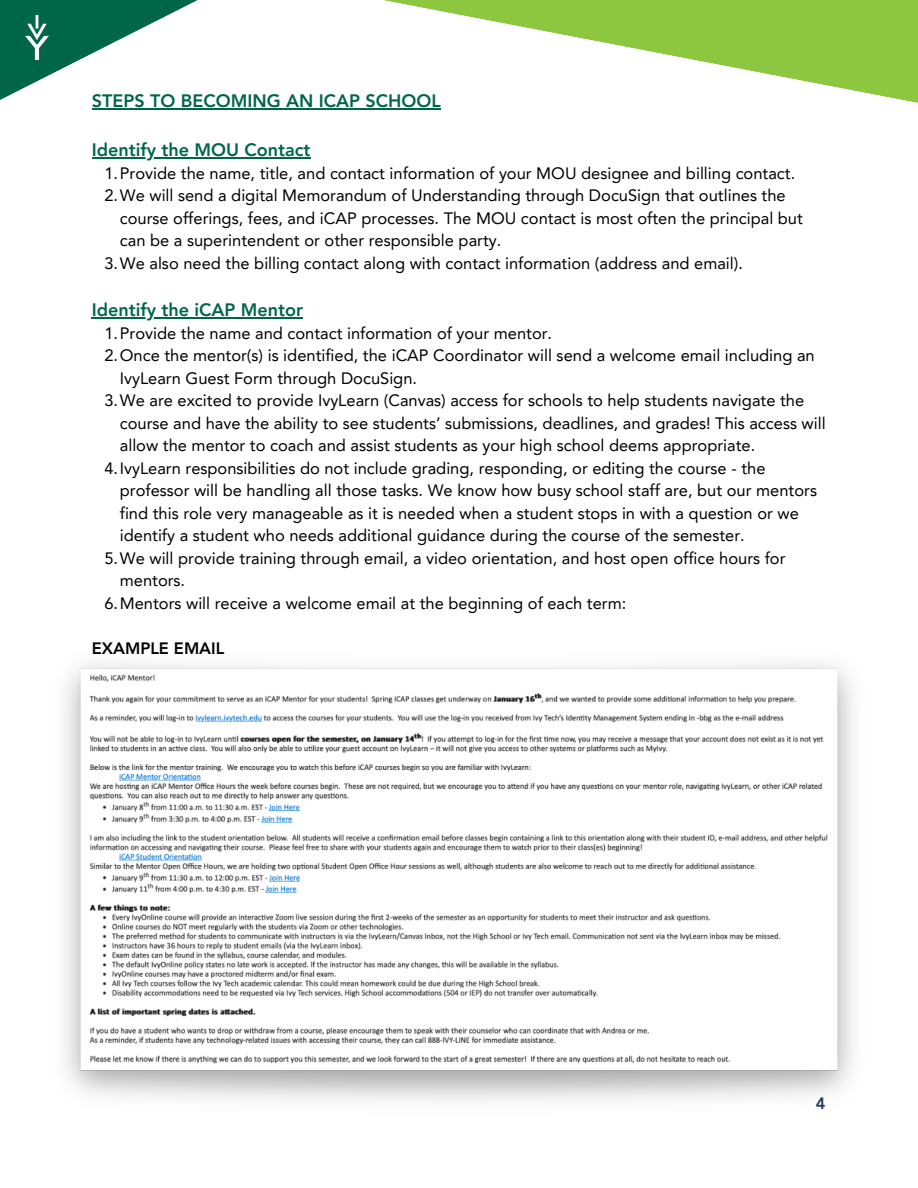
<style>
.page{position:relative;width:918px;height:1188px;background:#fff}
.page>*{position:absolute;margin:0;border:0;box-sizing:border-box;transform-origin:0 0}
.t1{font:800 18px "Avenir LT Pro";color:#006648}
.t2{font:16.5px/22.5px "Avenir LT Pro";color:#000}
.t3{font:800 16.5px "Avenir LT Pro";color:#000}
.t4{font:800 16.5px "Avenir LT Pro";color:#253959}
</style>
<div class="page">
<svg style="left:329px;top:0;width:589px;height:110px"></svg>
<svg style="left:0;top:0;width:329px;height:159px"></svg>
<img style="left:65px;top:663px;width:788px;height:438px">
<hr style="left:92px;top:108px;width:349px;height:1px;background:#006648">
<hr style="left:92px;top:158px;width:218px;height:1px;background:#006648">
<hr style="left:92px;top:317px;width:211px;height:1px;background:#006648">
<img style="left:26px;top:15px;width:22px;height:44px">
<p class="t1" style="left:92px;top:93px;width:350px">STEPS TO BECOMING AN ICAP SCHOOL</p>
<h1 class="t1" style="left:92px;top:143px;width:220px">Identify the MOU Contact</h1>
<h2 class="t2" style="left:104px;top:163px;width:692px">1.Provide the name, title, and contact information of your MOU designee and billing contact.</h2>
<p class="t2" style="left:120px;top:186px;width:685px;text-indent:-15px">2.We will send a digital Memorandum of Understanding through DocuSign that outlines the course offerings, fees, and iCAP processes. The MOU contact is most often the principal but can be a superintendent or other responsible party.</p>
<p class="t2" style="left:104px;top:253px;width:640px">3.We also need the billing contact along with contact information (address and email).</p>
<p class="t1" style="left:92px;top:303px;width:213px">Identify the iCAP Mentor</p>
<h2 class="t2" style="left:104px;top:323px;width:449px">1.Provide the name and contact information of your mentor.</h2>
<p class="t2" style="left:120px;top:346px;width:696px;text-indent:-15px">2.Once the mentor(s) is identified, the iCAP Coordinator will send a welcome email including an<br>IvyLearn Guest Form through DocuSign.</p>
<p class="t2" style="left:120px;top:391px;width:707px;text-indent:-15px">3.We are excited to provide IvyLearn (Canvas) access for schools to help students navigate the course and have the ability to see students’ submissions, deadlines, and grades! This access will allow the mentor to coach and assist students as your high school deems appropriate.</p>
<p class="t2" style="left:120px;top:458px;width:699px;text-indent:-15px">4.IvyLearn responsibilities do not include grading, responding, or editing the course - the professor will be handling all those tasks. We know how busy school staff are, but our mentors find this role very manageable as it is needed when a student stops in with a question or we identify a student who needs additional guidance during the course of the semester.</p>
<p class="t2" style="left:120px;top:548px;width:667px;text-indent:-15px">5.We will provide training through email, a video orientation, and host open office hours for mentors.</p>
<p class="t2" style="left:104px;top:593px;width:523px">6.Mentors will receive a welcome email at the beginning of each term:</p>
<p class="t3" style="left:92px;top:641px;width:134px">EXAMPLE EMAIL</p>
<h1 class="t4" style="left:816px;top:1097px;width:11px">4</h1>
</div>
